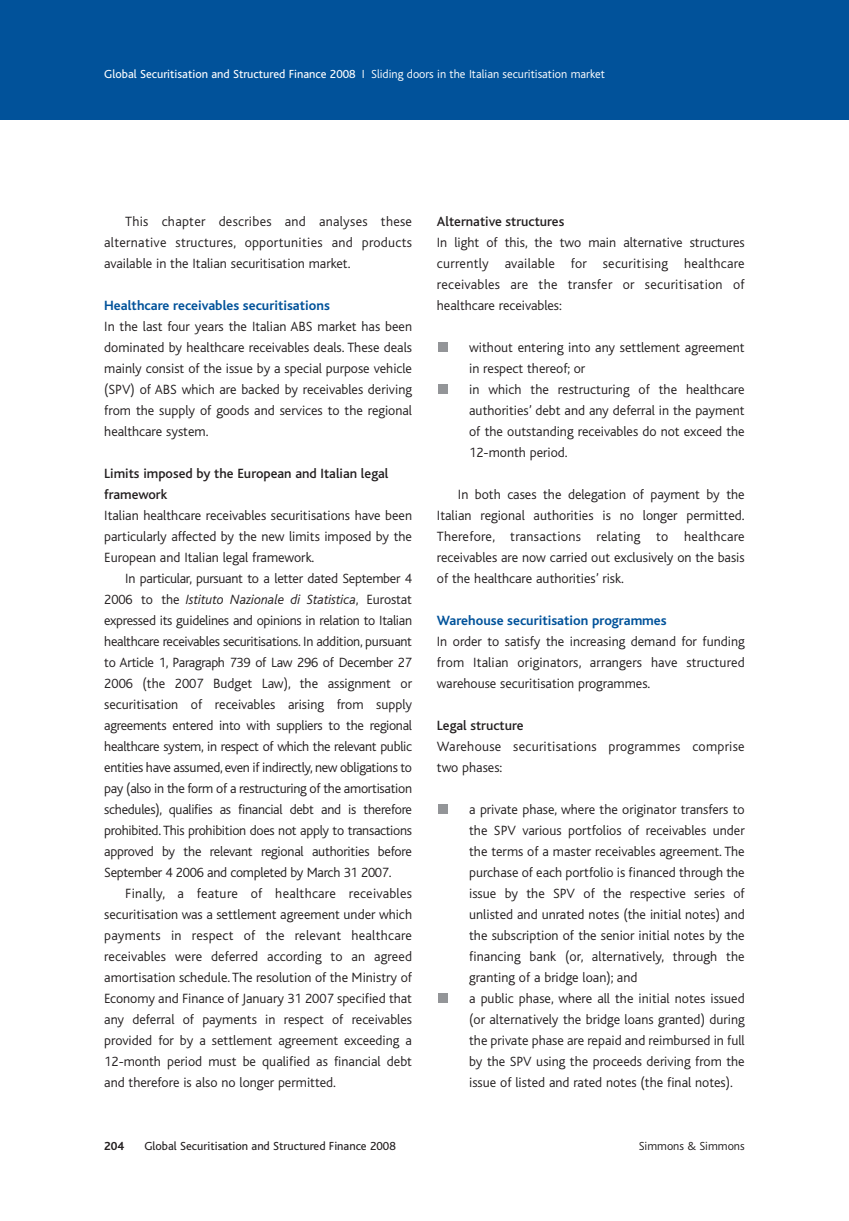
<style>
.page{position:relative;width:849px;height:1221px;background:#fff}
.page>*{position:absolute;margin:0;border:0;box-sizing:border-box;transform-origin:0 0}
.t1{font:300 14px/21px "Bliss";color:#231f20;text-align:justify}
.t2{font:500 14px/21px "Bliss";color:#231f20}
.t3{font:700 14px "Bliss";color:#01529a}
.t4{font:300 14px/21px "Bliss";letter-spacing:.02em;color:#231f20}
.t5{font:300 12.25px "Bliss";color:#fff}
.t6{font:12.25px "Bliss";color:#231f20}
.t7{font:300 12.25px "Bliss";color:#231f20}
.t8{font:700 12.25px "Bliss";color:#231f20}
.s1{font-weight:400}
.s2{font-style:italic}
</style>
<div class="page">
<div style="left:0;top:1px;width:848px;height:118px;background:#01529a"></div>
<div style="left:438px;top:993px;width:10px;height:9px;background:#939598"></div>
<div style="left:438px;top:804px;width:10px;height:9px;background:#939598"></div>
<div style="left:438px;top:384px;width:10px;height:9px;background:#939598"></div>
<div style="left:438px;top:342px;width:10px;height:9px;background:#939598"></div>
<p class="t5" style="left:104px;top:69px;width:502px"><span class="s1">Global Securitisation and Structured Finance 2008</span> I Sliding doors in the Italian securitisation market</p>
<p class="t1" style="left:104px;top:211px;width:309px;text-indent:21px">This chapter describes and analyses these alternative structures, opportunities and products available in the Italian securitisation market.</p>
<p class="t3" style="left:104px;top:300px;width:227px">Healthcare receivables securitisations</p>
<p class="t1" style="left:104px;top:316px;width:309px">In the last four years the Italian ABS market has been dominated by healthcare receivables deals. These deals mainly consist of the issue by a special purpose vehicle (SPV) of ABS which are backed by receivables deriving from the supply of goods and services to the regional healthcare system.</p>
<p class="t2" style="left:104px;top:464px;width:285px">Limits imposed by the European and Italian legal framework</p>
<p class="t1" style="left:104px;top:505px;width:309px">Italian healthcare receivables securitisations have been particularly affected by the new limits imposed by the European and Italian legal framework.</p>
<p class="t1" style="left:104px;top:568px;width:309px;text-indent:21px">In particular, pursuant to a letter dated September 4<br>2006 to the <span class="s2">Istituto Nazionale di Statistica</span>, Eurostat expressed its guidelines and opinions in relation to Italian healthcare receivables securitisations. In addition, pursuant to Article 1, Paragraph 739 of Law 296 of December 27<br>2006 (the 2007 Budget Law), the assignment or securitisation of receivables arising from supply agreements entered into with suppliers to the regional healthcare system, in respect of which the relevant public entities have assumed, even if indirectly, new obligations to pay (also in the form of a restructuring of the amortisation schedules), qualifies as financial debt and is therefore prohibited. This prohibition does not apply to transactions approved by the relevant regional authorities before September 4 2006 and completed by March 31 2007.</p>
<p class="t1" style="left:104px;top:883px;width:309px;text-indent:21px">Finally, a feature of healthcare receivables securitisation was a settlement agreement under which payments in respect of the relevant healthcare receivables were deferred according to an agreed amortisation schedule. The resolution of the Ministry of Economy and Finance of January 31 2007 specified that any deferral of payments in respect of receivables provided for by a settlement agreement exceeding a 12-month period must be qualified as financial debt and therefore is also no longer permitted.</p>
<p class="t2" style="left:437px;top:212px;width:129px">Alternative structures</p>
<p class="t1" style="left:437px;top:232px;width:309px">In light of this, the two main alternative structures currently available for securitising healthcare receivables are the transfer or securitisation of healthcare receivables:</p>
<p class="t1" style="left:469px;top:337px;width:277px;text-align:left">without entering into any settlement agreement in respect thereof; or<br>in which the restructuring of the healthcare authorities’ debt and any deferral in the payment of the outstanding receivables do not exceed the 12-month period.</p>
<p class="t1" style="left:437px;top:484px;width:309px;text-indent:21px">In both cases the delegation of payment by the Italian regional authorities is no longer permitted.<br>Therefore, transactions relating to healthcare receivables are now carried out exclusively on the basis of the healthcare authorities’ risk.</p>
<p class="t3" style="left:437px;top:615px;width:231px">Warehouse securitisation programmes</p>
<p class="t1" style="left:437px;top:631px;width:309px">In order to satisfy the increasing demand for funding from Italian originators, arrangers have structured warehouse securitisation programmes.</p>
<p class="t2" style="left:437px;top:716px;width:88px">Legal structure</p>
<p class="t4" style="left:437px;top:736px;width:309px">Warehouse securitisations programmes comprise two phases:</p>
<p class="t1" style="left:469px;top:799px;width:277px;text-align:left">a private phase, where the originator transfers to the SPV various portfolios of receivables under the terms of a master receivables agreement. The purchase of each portfolio is financed through the issue by the SPV of the respective series of unlisted and unrated notes (the initial notes) and the subscription of the senior initial notes by the financing bank (or, alternatively, through the granting of a bridge loan); and<br>a public phase, where all the initial notes issued (or alternatively the bridge loans granted) during the private phase are repaid and reimbursed in full by the SPV using the proceeds deriving from the issue of listed and rated notes (the final notes).</p>
<p class="t8" style="left:104px;top:1141px;width:21px">204</p>
<p class="t6" style="left:144px;top:1141px;width:253px">Global Securitisation and Structured Finance 2008</p>
<p class="t7" style="left:638px;top:1140px;width:107px">Simmons &amp; Simmons</p>
</div>
